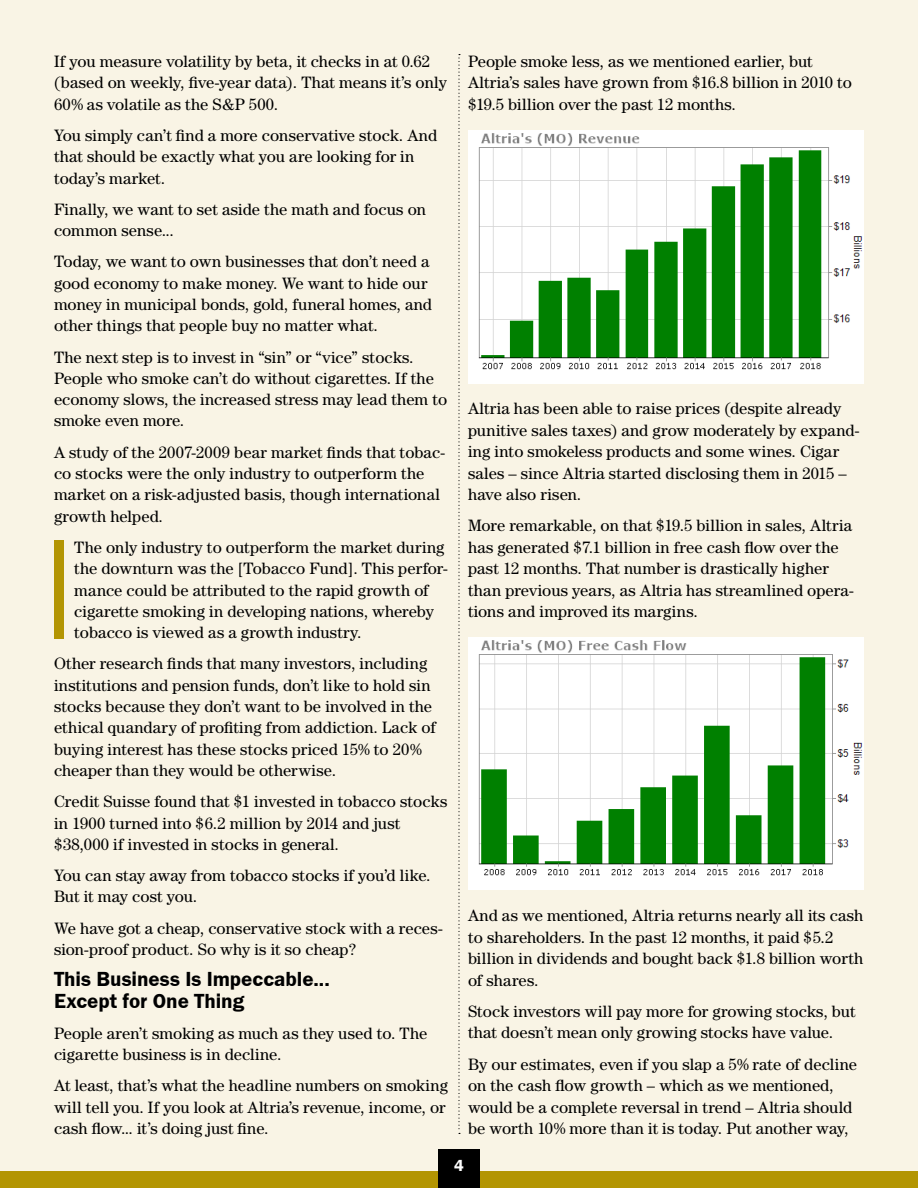
<style>
.page{position:relative;width:918px;height:1188px;background:#fff}
.page>*{position:absolute;margin:0;border:0;box-sizing:border-box;transform-origin:0 0}
.t1{font:21px/21.3px "Franklin Gothic URW Dem";color:#000}
.t2{font:16.5px/21.3px "Century";letter-spacing:.005em;color:#000}
.t3{font:16.5px "Franklin Gothic URW Dem";color:#fff}
</style>
<div class="page">
<div style="left:0;top:0;width:918px;height:1171px;background:#f9f4e5"></div>
<div style="left:0;top:1171px;width:918px;height:17px;background:#b39502"></div>
<div style="left:438px;top:1149px;width:42px;height:39px;background:#000"></div>
<svg style="left:458px;top:54px;width:2px;height:1080px;background:#d6d2c5"></svg>
<div style="left:54px;top:540px;width:9px;height:98px;background:#b39502"></div>
<img style="left:468px;top:131px;width:396px;height:252px">
<img style="left:468px;top:637px;width:396px;height:253px">
<p class="t2" style="left:54px;top:50px;width:394px">If you measure volatility by beta, it checks in at 0.62 (based on weekly, five-year data). That means it’s only<br>60% as volatile as the S&amp;P 500.</p>
<p class="t2" style="left:54px;top:124px;width:385px">You simply can’t find a more conservative stock. And that should be exactly what you are looking for in today’s market.</p>
<p class="t2" style="left:54px;top:198px;width:373px">Finally, we want to set aside the math and focus on common sense...</p>
<p class="t2" style="left:54px;top:251px;width:379px">Today, we want to own businesses that don’t need a good economy to make money. We want to hide our money in municipal bonds, gold, funeral homes, and other things that people buy no matter what.</p>
<p class="t2" style="left:54px;top:346px;width:395px">The next step is to invest in “sin” or “vice” stocks.<br>People who smoke can’t do without cigarettes. If the economy slows, the increased stress may lead them to smoke even more.</p>
<p class="t2" style="left:54px;top:441px;width:393px">A study of the 2007-2009 bear market finds that tobac&shy;co stocks were the only industry to outperform the market on a risk-adjusted basis, though international growth helped.</p>
<p class="t2" style="left:74px;top:536px;width:375px">The only industry to outperform the market during the downturn was the [Tobacco Fund]. This perfor&shy;mance could be attributed to the rapid growth of cigarette smoking in developing nations, whereby tobacco is viewed as a growth industry.</p>
<p class="t2" style="left:54px;top:653px;width:383px">Other research finds that many investors, including institutions and pension funds, don’t like to hold sin stocks because they don’t want to be involved in the ethical quandary of profiting from addiction. Lack of buying interest has these stocks priced 15% to 20% cheaper than they would be otherwise.</p>
<p class="t2" style="left:54px;top:791px;width:395px">Credit Suisse found that $1 invested in tobacco stocks in 1900 turned into $6.2 million by 2014 and just $38,000 if invested in stocks in general.</p>
<p class="t2" style="left:54px;top:865px;width:378px">You can stay away from tobacco stocks if you’d like.<br>But it may cost you.</p>
<p class="t2" style="left:54px;top:917px;width:390px">We have got a cheap, conservative stock with a reces&shy;sion-proof product. So why is it so cheap?</p>
<p class="t1" style="left:54px;top:968px;width:277px">This Business Is Impeccable...<br>Except for One Thing</p>
<p class="t2" style="left:54px;top:1022px;width:375px">People aren’t smoking as much as they used to. The cigarette business is in decline.</p>
<p class="t2" style="left:54px;top:1075px;width:396px">At least, that’s what the headline numbers on smoking will tell you. If you look at Altria’s revenue, income, or cash flow... it’s doing just fine.</p>
<p class="t2" style="left:468px;top:50px;width:386px">People smoke less, as we mentioned earlier, but<br>Altria’s sales have grown from $16.8 billion in 2010 to $19.5 billion over the past 12 months.</p>
<p class="t2" style="left:468px;top:398px;width:393px">Altria has been able to raise prices (despite already punitive sales taxes) and grow moderately by expand&shy;ing into smokeless products and some wines. Cigar sales – since Altria started disclosing them in 2015 – have also risen.</p>
<p class="t2" style="left:468px;top:515px;width:387px">More remarkable, on that $19.5 billion in sales, Altria has generated $7.1 billion in free cash flow over the past 12 months. That number is drastically higher than previous years, as Altria has streamlined opera&shy;tions and improved its margins.</p>
<p class="t2" style="left:468px;top:905px;width:397px">And as we mentioned, Altria returns nearly all its cash to shareholders. In the past 12 months, it paid $5.2 billion in dividends and bought back $1.8 billion worth of shares.</p>
<p class="t2" style="left:468px;top:1000px;width:389px">Stock investors will pay more for growing stocks, but that doesn’t mean only growing stocks have value.</p>
<p class="t2" style="left:468px;top:1053px;width:391px">By our estimates, even if you slap a 5% rate of decline on the cash flow growth – which as we mentioned, would be a complete reversal in trend – Altria should be worth 10% more than it is today. Put another way,</p>
<p class="t3" style="left:454px;top:1155px;width:11px">4</p>
</div>
